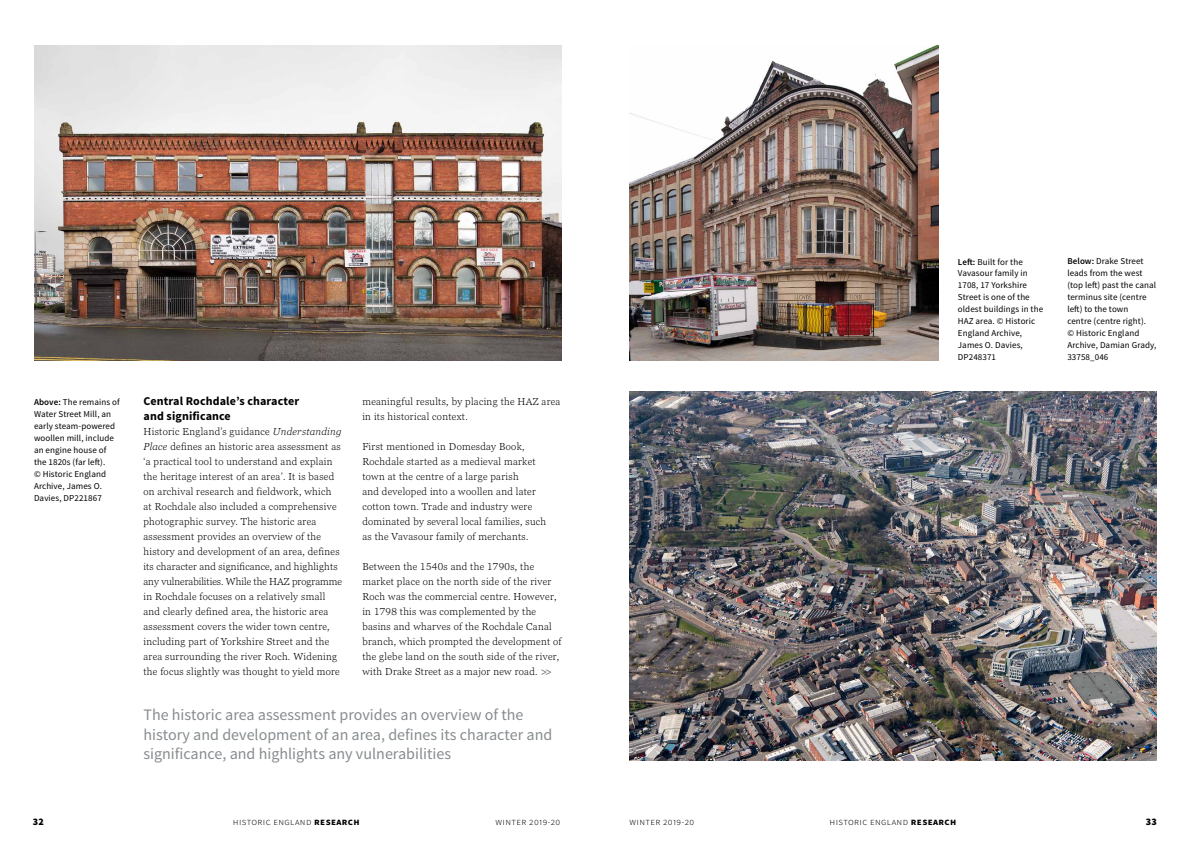
<style>
.page{position:relative;width:1191px;height:842px;background:#fff}
.page>*{position:absolute;margin:0;border:0;box-sizing:border-box;transform-origin:0 0}
.Pull_Quotes{font:16px/19.2px "Source Sans Pro";color:#878c8f}
.Para_Heading{font:700 12px/15px "Source Sans Pro";letter-spacing:.01em;color:#000}
.Body_Text{font:300 10px/15px "Georgia Pro";letter-spacing:.03em;color:#000}
.t1{font:300 10px "Source Sans Pro";letter-spacing:.04em;color:#000}
.t2{font:900 10px "Source Sans Pro";color:#000}
.Image_Captions{font:9px/12px "Source Sans Pro";letter-spacing:.01em;color:#000}
.s1{font-weight:600}
.s2{font-style:italic}
.s3{font-weight:700;color:#757a7c}
.s4{font-weight:700}
</style>
<div class="page">
<img style="left:34px;top:45px;width:527px;height:315px">
<img style="left:629px;top:45px;width:309px;height:315px">
<img style="left:629px;top:391px;width:528px;height:370px">
<p class="Image_Captions" style="left:34px;top:397px;width:87px"><span class="s1">Above:</span> The remains of<br>Water Street Mill, an early steam-powered woollen mill, include an engine house of the 1820s (far left).<br>© Historic England<br>Archive, James O.<br>Davies, DP221867</p>
<p class="Para_Heading" style="left:143px;top:394px;width:157px">Central Rochdale’s character and significance</p>
<p class="Body_Text" style="left:143px;top:425px;width:200px">Historic England’s guidance <span class="s2">Understanding Place</span> defines an historic area assessment as ‘a practical tool to understand and explain the heritage interest of an area’. It is based on archival research and fieldwork, which at Rochdale also included a comprehensive photographic survey. The historic area assessment provides an overview of the history and development of an area, defines its character and significance, and highlights any vulnerabilities. While the HAZ programme in Rochdale focuses on a relatively small and clearly defined area, the historic area assessment covers the wider town centre, including part of Yorkshire Street and the area surrounding the river Roch. Widening the focus slightly was thought to yield more</p>
<p class="Body_Text" style="left:362px;top:395px;width:199px">meaningful results, by placing the HAZ area in its historical context.</p>
<p class="Body_Text" style="left:362px;top:440px;width:185px">First mentioned in Domesday Book, Rochdale started as a medieval market town at the centre of a large parish<br>and developed into a woollen and later cotton town. Trade and industry were dominated by several local families, such as the Vavasour family of merchants.</p>
<p class="Body_Text" style="left:362px;top:560px;width:200px">Between the 1540s and the 1790s, the market place on the north side of the river Roch was the commercial centre. However, in 1798 this was complemented by the basins and wharves of the Rochdale Canal branch, which prompted the development of the glebe land on the south side of the river, with Drake Street as a major new road. <span class="s3">&gt;&gt;</span></p>
<p class="Pull_Quotes" style="left:143px;top:706px;width:410px">The historic area assessment provides an overview of the history and development of an area, defines its character and significance, and highlights any vulnerabilities</p>
<p class="Image_Captions" style="left:958px;top:256px;width:87px"><span class="s1">Left:</span> Built for the<br>Vavasour family in<br>1708, 17 Yorkshire<br>Street is one of the oldest buildings in the<br>HAZ area. © Historic<br>England Archive,<br>James O. Davies,<br>DP248371</p>
<p class="Image_Captions" style="left:1067px;top:256px;width:91px"><span class="s1">Below:</span> Drake Street leads from the west (top left) past the canal terminus site (centre left) to the town<br>centre (centre right).<br>© Historic England<br>Archive, Damian Grady,<br>33758_046</p>
<p class="t2" style="left:33px;top:815px;width:13px">32</p>
<p class="t1" style="left:233px;top:816px;width:128px">historic england <span class="s4">research</span></p>
<p class="t1" style="left:495px;top:816px;width:66px">winter 2019-20</p>
<p class="t1" style="left:629px;top:816px;width:66px">winter 2019-20</p>
<p class="t1" style="left:829px;top:816px;width:128px">historic england <span class="s4">research</span></p>
<p class="t2" style="left:1145px;top:815px;width:13px">33</p>
</div>
